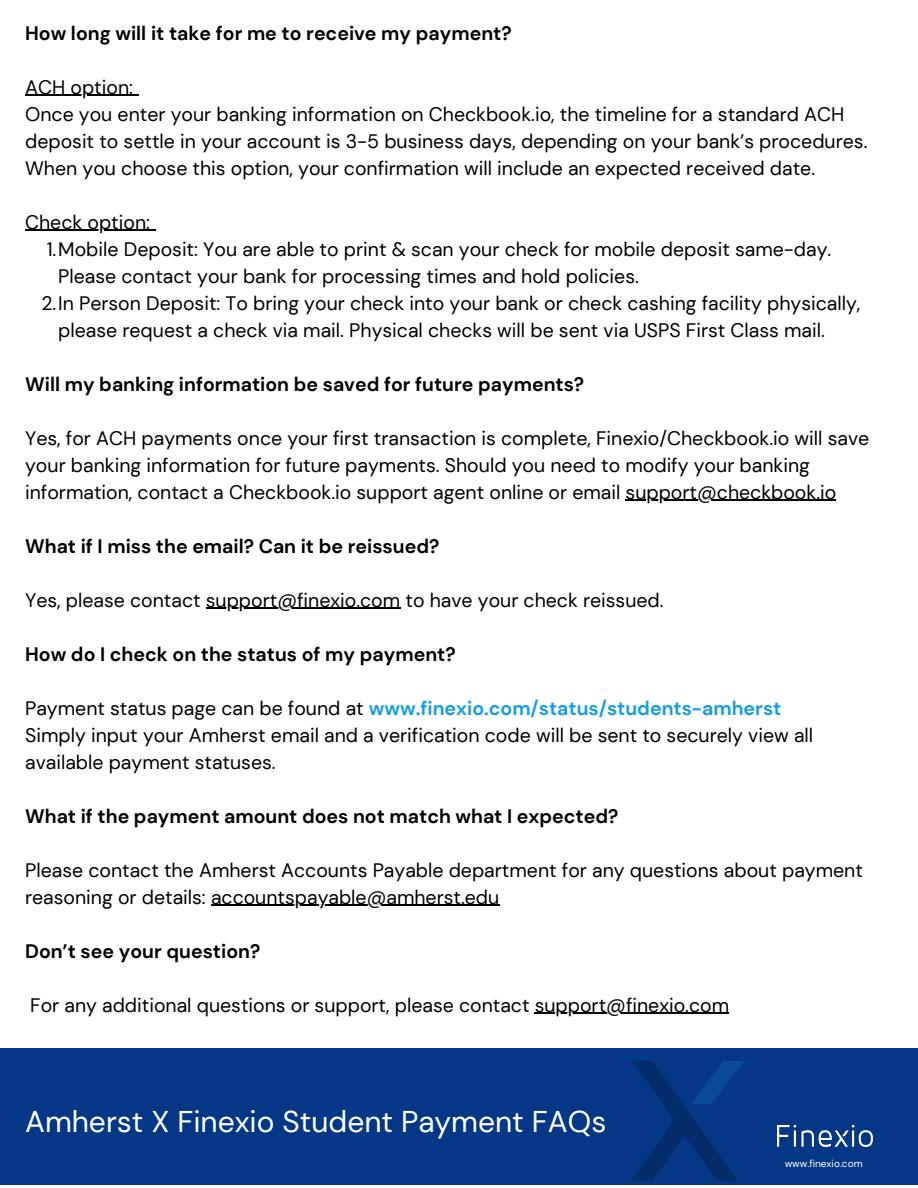
<style>
.page{position:relative;width:918px;height:1188px;background:#fff}
.page>*{position:absolute;margin:0;border:0;box-sizing:border-box;transform-origin:0 0}
.t1{font:30px "DM Sans";color:#fff}
.t2{font:19.5px/27px "DM Sans";color:#000}
.t3{font:700 19.5px "DM Sans";color:#000}
.t4{font:700 19.5px "DM Sans";color:#169ee3}
.t5{font:10.05px "DM Sans";color:#fff}
.s1{font-weight:400;color:#000}
</style>
<div class="page">
<div style="left:0;top:1049px;width:918px;height:136px;background:#043886"></div>
<img style="left:631px;top:1061px;width:113px;height:120px">
<img style="left:778px;top:1126px;width:94px;height:20px">
<hr style="left:25px;top:95px;width:108px;height:1px;background:#000">
<hr style="left:25px;top:230px;width:125px;height:1px;background:#000">
<hr style="left:626px;top:500px;width:210px;height:1px;background:#000">
<hr style="left:206px;top:608px;width:194px;height:1px;background:#000">
<hr style="left:211px;top:905px;width:288px;height:1px;background:#000">
<hr style="left:535px;top:1013px;width:194px;height:1px;background:#000">
<p class="t3" style="left:25px;top:20px;width:488px">How long will it take for me to receive my payment?</p>
<p class="t2" style="left:25px;top:74px;width:109px">ACH option:</p>
<p class="t2" style="left:25px;top:101px;width:844px">Once you enter your banking information on Checkbook.io, the timeline for a standard ACH deposit to settle in your account is 3-5 business days, depending on your bank’s procedures.<br>When you choose this option, your confirmation will include an expected received date.</p>
<p class="t2" style="left:25px;top:209px;width:126px">Check option:</p>
<p class="t2" style="left:58px;top:236px;width:775px;text-indent:-12px">1.Mobile Deposit: You are able to print &amp; scan your check for mobile deposit same-day.<br>Please contact your bank for processing times and hold policies.</p>
<p class="t2" style="left:58px;top:290px;width:804px;text-indent:-17px">2.In Person Deposit: To bring your check into your bank or check cashing facility physically, please request a check via mail. Physical checks will be sent via USPS First Class mail.</p>
<p class="t3" style="left:25px;top:371px;width:561px">Will my banking information be saved for future payments?</p>
<p class="t2" style="left:25px;top:425px;width:846px">Yes, for ACH payments once your first transaction is complete, Finexio/Checkbook.io will save your banking information for future payments. Should you need to modify your banking information, contact a Checkbook.io support agent online or email support@checkbook.io</p>
<p class="t3" style="left:25px;top:533px;width:416px">What if I miss the email? Can it be reissued?</p>
<p class="t2" style="left:25px;top:587px;width:640px">Yes, please contact support@finexio.com to have your check reissued.</p>
<p class="t3" style="left:25px;top:641px;width:432px">How do I check on the status of my payment?</p>
<p class="t4" style="left:25px;top:695px;width:758px"><span class="s1">Payment status page can be found at</span> www.finexio.com/status/students-amherst</p>
<p class="t2" style="left:25px;top:722px;width:790px">Simply input your Amherst email and a verification code will be sent to securely view all available payment statuses.</p>
<p class="t3" style="left:25px;top:803px;width:595px">What if the payment amount does not match what I expected?</p>
<p class="t2" style="left:25px;top:857px;width:839px">Please contact the Amherst Accounts Payable department for any questions about payment reasoning or details: accountspayable@amherst.edu</p>
<p class="t3" style="left:25px;top:938px;width:237px">Don’t see your question?</p>
<p class="t2" style="left:30px;top:992px;width:700px">For any additional questions or support, please contact support@finexio.com</p>
<p class="t1" style="left:25px;top:1102px;width:583px">Amherst X Finexio Student Payment FAQs</p>
<p class="t5" style="left:785px;top:1157px;width:80px">www.finexio.com</p>
</div>
